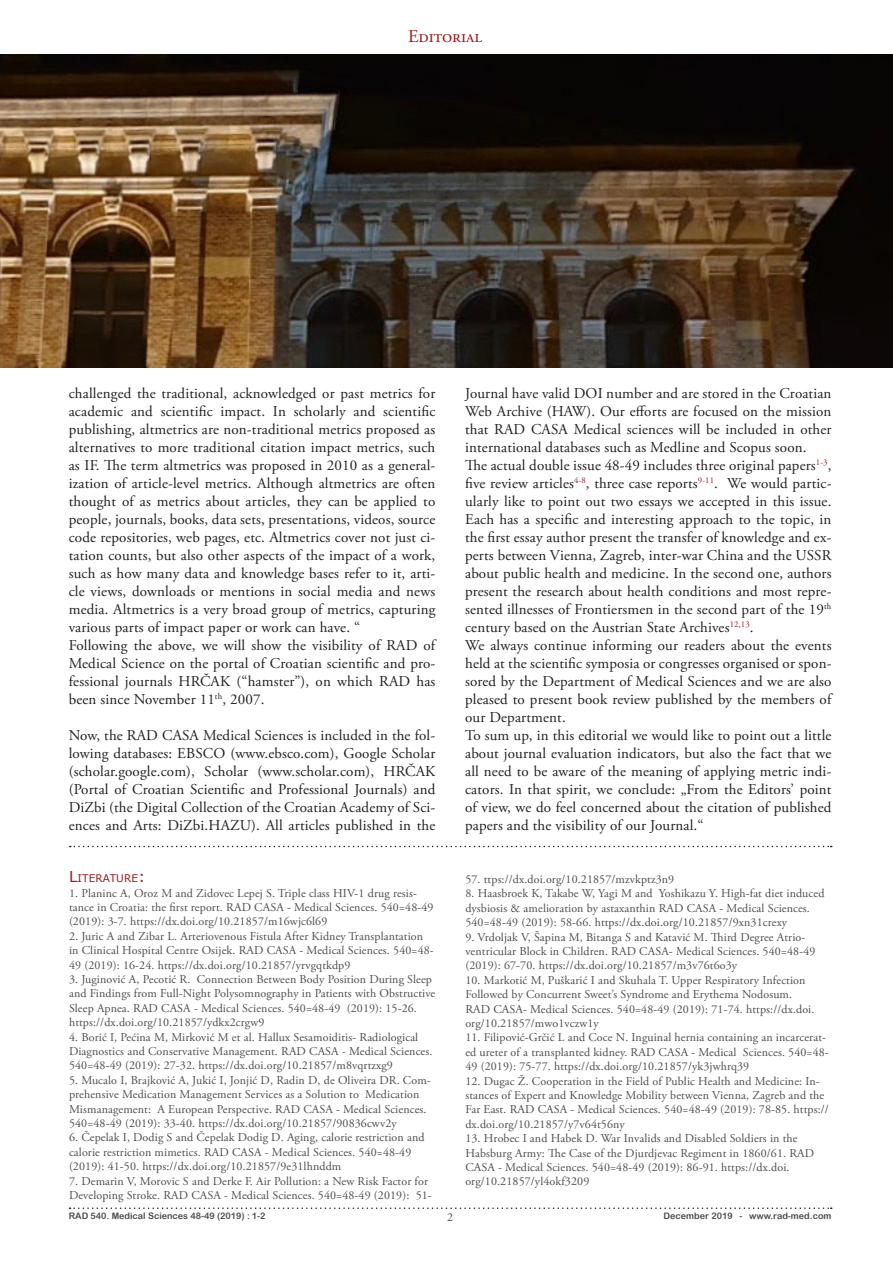
<style>
.page{position:relative;width:893px;height:1263px;background:#fff}
.page>*{position:absolute;margin:0;border:0;box-sizing:border-box;transform-origin:0 0}
.t1{font:18px "Adobe Garamond Pro";color:#981c1e}
.t2{font:15px/18px "Adobe Garamond Pro";letter-spacing:.01em;color:#231f20;text-align:justify}
.t3{font:12px/14.4px "Adobe Garamond Pro";letter-spacing:.01em;color:#4d4d4d}
.t4{font:10.5px "Verdana";letter-spacing:.015em;color:#981c1e}
.t5{font:9px "Arial Rounded MT Bold";color:#4d4d4d}
.s1{font-size:15px}
</style>
<div class="page">
<svg style="left:70px;top:1207px;width:762px;height:2px"></svg>
<img style="left:0;top:54px;width:893px;height:314px">
<svg style="left:70px;top:846px;width:762px;height:1px"></svg>
<p class="t1" style="left:408px;top:25px;width:75px">Editorial</p>
<p class="t2" style="left:69px;top:385px;width:368px">challenged the traditional, acknowledged or past metrics for academic and scientific impact. In scholarly and scientific publishing, altmetrics are non-traditional metrics proposed as alternatives to more traditional citation impact metrics, such as IF. The term altmetrics was proposed in 2010 as a general&shy;ization of article-level metrics. Although altmetrics are often thought of as metrics about articles, they can be applied to people, journals, books, data sets, presentations, videos, source code repositories, web pages, etc. Altmetrics cover not just ci&shy;tation counts, but also other aspects of the impact of a work, such as how many data and knowledge bases refer to it, arti&shy;cle views, downloads or mentions in social media and news media. Altmetrics is a very broad group of metrics, capturing various parts of impact paper or work can have. “</p>
<p class="t2" style="left:69px;top:637px;width:368px">Following the above, we will show the visibility of RAD of Medical Science on the portal of Croatian scientific and pro&shy;fessional journals HRČAK (“hamster”), on which RAD has been since November 11<sup>th</sup>, 2007.</p>
<p class="t2" style="left:69px;top:727px;width:368px">Now, the RAD CASA Medical Sciences is included in the fol&shy;lowing databases: EBSCO (www.ebsco.com), Google Scholar (scholar.google.com), Scholar (www.scholar.com), HRČAK (Portal of Croatian Scientific and Professional Journals) and DiZbi (the Digital Collection of the Croatian Academy of Sci&shy;ences and Arts: DiZbi.HAZU). All articles published in the</p>
<p class="t4" style="left:69px;top:872px;width:78px"><span class="s1">L</span>ITERATURE<span class="s1">:</span></p>
<p class="t3" style="left:69px;top:886px;width:366px">1. Planinc A, Oroz M and Zidovec Lepej S. Triple class HIV-1 drug resis&shy;tance in Croatia: the first report. RAD CASA - Medical Sciences. 540=48-49 (2019): 3-7. https://dx.doi.org/10.21857/m16wjc6l69</p>
<p class="t3" style="left:69px;top:929px;width:366px">2. Juric A and Zibar L. Arteriovenous Fistula After Kidney Transplantation in Clinical Hospital Centre Osijek. RAD CASA - Medical Sciences. 540=48-<br>49 (2019): 16-24. https://dx.doi.org/10.21857/yrvgqtkdp9</p>
<p class="t3" style="left:69px;top:972px;width:368px">3. Juginović A, Pecotić R. Connection Between Body Position During Sleep and Findings from Full-Night Polysomnography in Patients with Obstructive Sleep Apnea. RAD CASA - Medical Sciences. 540=48-49 (2019): 15-26. https://dx.doi.org/10.21857/ydkx2crgw9</p>
<p class="t3" style="left:69px;top:1030px;width:365px">4. Borić I, Pećina M, Mirković M et al. Hallux Sesamoiditis- Radiological<br>Diagnostics and Conservative Management. RAD CASA - Medical Sciences.<br>540=48-49 (2019): 27-32. https://dx.doi.org/10.21857/m8vqrtzxg9</p>
<p class="t3" style="left:69px;top:1073px;width:363px">5. Mucalo I, Brajković A, Jukić I, Jonjić D, Radin D, de Oliveira DR. Com&shy;prehensive Medication Management Services as a Solution to Medication Mismanagement: A European Perspective. RAD CASA - Medical Sciences.<br>540=48-49 (2019): 33-40. https://dx.doi.org/10.21857/90836cwv2y</p>
<p class="t3" style="left:69px;top:1131px;width:357px">6. Čepelak I, Dodig S and Čepelak Dodig D. Aging, calorie restriction and calorie restriction mimetics. RAD CASA - Medical Sciences. 540=48-49 (2019): 41-50. https://dx.doi.org/10.21857/9e31lhnddm</p>
<p class="t3" style="left:69px;top:1174px;width:364px">7. Demarin V, Morovic S and Derke F. Air Pollution: a New Risk Factor for<br>Developing Stroke. RAD CASA - Medical Sciences. 540=48-49 (2019): 51-</p>
<p class="t2" style="left:465px;top:385px;width:368px">Journal have valid DOI number and are stored in the Croatian Web Archive (HAW). Our efforts are focused on the mission that RAD CASA Medical sciences will be included in other international databases such as Medline and Scopus soon.</p>
<p class="t2" style="left:465px;top:457px;width:368px">The actual double issue 48-49 includes three original papers<sup>1-3</sup>, five review articles<sup>4-8</sup>, three case reports<sup>9-11</sup>. We would partic&shy;ularly like to point out two essays we accepted in this issue.<br>Each has a specific and interesting approach to the topic, in the first essay author present the transfer of knowledge and ex&shy;perts between Vienna, Zagreb, inter-war China and the USSR about public health and medicine. In the second one, authors present the research about health conditions and most repre&shy;sented illnesses of Frontiersmen in the second part of the 19<sup>th </sup>century based on the Austrian State Archives<sup>12,13</sup>.</p>
<p class="t2" style="left:465px;top:637px;width:368px">We always continue informing our readers about the events held at the scientific symposia or congresses organised or spon&shy;sored by the Department of Medical Sciences and we are also pleased to present book review published by the members of our Department.</p>
<p class="t2" style="left:465px;top:727px;width:368px">To sum up, in this editorial we would like to point out a little about journal evaluation indicators, but also the fact that we all need to be aware of the meaning of applying metric indi&shy;cators. In that spirit, we conclude: „From the Editors’ point of view, we do feel concerned about the citation of published papers and the visibility of our Journal.“</p>
<p class="t3" style="left:465px;top:872px;width:210px">57. ttps://dx.doi.org/10.21857/mzvkptz3n9</p>
<p class="t3" style="left:465px;top:887px;width:361px">8. Haasbroek K, Takabe W, Yagi M and Yoshikazu Y. High-fat diet induced dysbiosis &amp; amelioration by astaxanthin RAD CASA - Medical Sciences.<br>540=48-49 (2019): 58-66. https://dx.doi.org/10.21857/9xn31crexy</p>
<p class="t3" style="left:465px;top:930px;width:352px">9. Vrdoljak V, Šapina M, Bitanga S and Katavić M. Third Degree Atrio&shy;ventricular Block in Children. RAD CASA- Medical Sciences. 540=48-49 (2019): 67-70. https://dx.doi.org/10.21857/m3v76t6o3y</p>
<p class="t3" style="left:465px;top:973px;width:351px">10. Markotić M, Puškarić I and Skuhala T. Upper Respiratory Infection Followed by Concurrent Sweet’s Syndrome and Erythema Nodosum.<br>RAD CASA- Medical Sciences. 540=48-49 (2019): 71-74. https://dx.doi. org/10.21857/mwo1vczw1y</p>
<p class="t3" style="left:465px;top:1031px;width:365px">11. Filipović-Grčić L and Coce N. Inguinal hernia containing an incarcerat&shy;ed ureter of a transplanted kidney. RAD CASA - Medical Sciences. 540=48-<br>49 (2019): 75-77. https://dx.doi.org/10.21857/yk3jwhrq39</p>
<p class="t3" style="left:465px;top:1074px;width:365px">12. Dugac Ž. Cooperation in the Field of Public Health and Medicine: In&shy;stances of Expert and Knowledge Mobility between Vienna, Zagreb and the Far East. RAD CASA - Medical Sciences. 540=48-49 (2019): 78-85. https:// dx.doi.org/10.21857/y7v64t56ny</p>
<p class="t3" style="left:465px;top:1131px;width:350px">13. Hrobec I and Habek D. War Invalids and Disabled Soldiers in the Habsburg Army: The Case of the Djurdjevac Regiment in 1860/61. RAD CASA - Medical Sciences. 540=48-49 (2019): 86-91. https://dx.doi. org/10.21857/yl4okf3209</p>
<p class="t5" style="left:69px;top:1210px;width:198px">RAD 540. Medical Sciences 48-49 (2019) : 1-2</p>
<p class="t3" style="left:447px;top:1210px;width:7px">2</p>
<p class="t5" style="left:664px;top:1210px;width:169px">December 2019 - www.rad-med.com</p>
</div>
